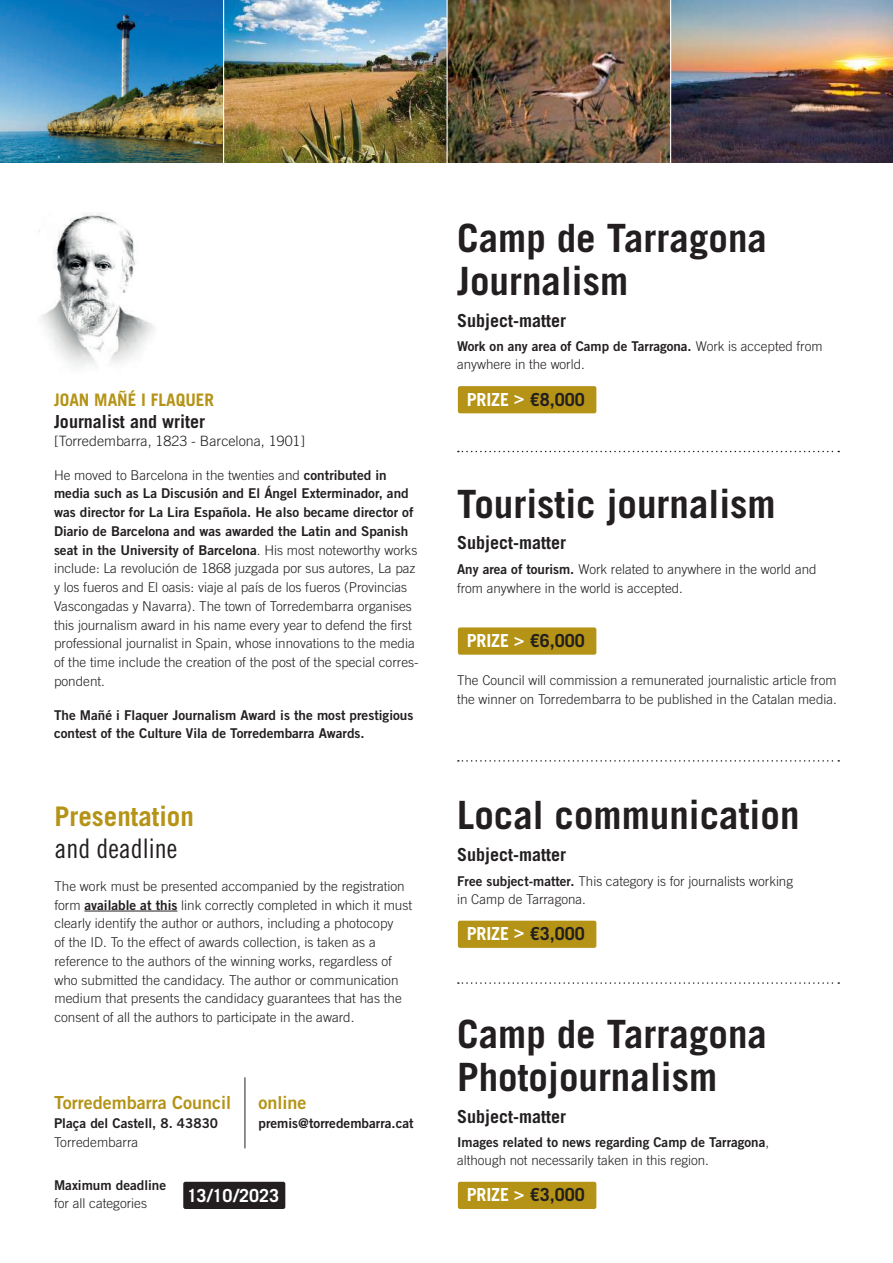
<style>
.page{position:relative;width:893px;height:1263px;background:#fff}
.page>*{position:absolute;margin:0;border:0;box-sizing:border-box;transform-origin:0 0}
.t1{font:700 39px/42.8px "Trade Gothic LT Std";color:#231f20}
.t2{font:700 27px "Trade Gothic LT Std";color:#b49316}
.t3{font:27px "Trade Gothic LT Std Cn 18";color:#231f20}
.t4{font:700 18px "Trade Gothic LT Std";color:#231f20}
.t5{font:18px "Trade Gothic LT Std Bd 2";color:#b49316}
.t6{font:700 18px "Trade Gothic LT Std";color:#fff}
.t7{font:700 17.25px "Trade Gothic LT Std";color:#b49316}
.t8{font:300 14.25px "Trade Gothic LT Std";color:#231f20}
.t9{font:300 13.5px/18.8px "Trade Gothic LT Std";color:#231f20}
.t10{font:13.5px/18.8px "Trade Gothic LT Std Bd 2";color:#231f20}
.s1{font-family:"Trade Gothic LT Std Bd 2";font-weight:400}
.s2{font-family:"Trade Gothic LT Std";font-weight:300}
.s3{color:#fff}
.s4{font-family:"Trade Gothic LT Std Bd Cn 20";font-weight:400;color:#fff}
</style>
<div class="page">
<img style="left:38px;top:212px;width:117px;height:155px">
<div style="left:458px;top:386px;width:138px;height:27px;background:#b49316;border-radius:2px"></div>
<div style="left:458px;top:627px;width:138px;height:28px;background:#b49316;border-radius:2px"></div>
<div style="left:458px;top:921px;width:138px;height:27px;background:#b49316;border-radius:2px"></div>
<div style="left:458px;top:1182px;width:138px;height:27px;background:#b49316;border-radius:2px"></div>
<svg style="left:458px;top:451px;width:381px;height:1px"></svg>
<svg style="left:458px;top:760px;width:381px;height:2px"></svg>
<svg style="left:458px;top:982px;width:381px;height:2px"></svg>
<img style="left:0;top:0;width:670px;height:162px">
<img style="left:671px;top:0;width:222px;height:162px">
<hr style="left:223px;top:0;width:1px;height:183px;background:#fff">
<hr style="left:447px;top:0;width:1px;height:183px;background:#fff">
<hr style="left:245px;top:1077px;width:1px;height:71px;background:#231f20">
<hr style="left:84px;top:911px;width:93px;height:1px;background:#231f20">
<div style="left:183px;top:1182px;width:102px;height:27px;background:#231f20;border-radius:2px"></div>
<p class="t7" style="left:54px;top:389px;width:162px">JOAN MAÑÉ I FLAQUER</p>
<h3 class="t4" style="left:54px;top:410px;width:153px">Journalist and writer</h3>
<p class="t8" style="left:54px;top:432px;width:253px">[Torredembarra, 1823 - Barcelona, 1901]</p>
<p class="t9" style="left:54px;top:465px;width:334px">He moved to Barcelona in the twenties and <span class="s1">contributed in</span></p>
<p class="t10" style="left:54px;top:484px;width:365px">media such as La Discusión and El Ángel Exterminador, and was director for La Lira Española. He also became director of Diario de Barcelona and was awarded the Latin and Spanish seat in the University of Barcelona<span class="s2">. His most noteworthy works</span></p>
<p class="t9" style="left:54px;top:559px;width:366px">include: La revolución de 1868 juzgada por sus autores, La paz y los fueros and El oasis: viaje al país de los fueros (Provincias Vascongadas y Navarra). The town of Torredembarra organises this journalism award in his name every year to defend the first professional journalist in Spain, whose innovations to the media of the time include the creation of the post of the special corres&shy;pondent.</p>
<p class="t10" style="left:54px;top:706px;width:361px;line-height:18px">The Mañé i Flaquer Journalism Award is the most prestigious contest of the Culture Vila de Torredembarra Awards.</p>
<h2 class="t2" style="left:54px;top:800px;width:141px">Presentation</h2>
<h2 class="t3" style="left:54px;top:832px;width:124px">and deadline</h2>
<p class="t9" style="left:54px;top:876px;width:359px">The work must be presented accompanied by the registration form <span class="s1">available at this</span> link correctly completed in which it must clearly identify the author or authors, including a photocopy<br>of the ID. To the effect of awards collection, is taken as a reference to the authors of the winning works, regardless of who submitted the candidacy. The author or communication medium that presents the candidacy guarantees that has the consent of all the authors to participate in the award.</p>
<h3 class="t5" style="left:259px;top:1091px;width:50px">online</h3>
<p class="t10" style="left:259px;top:1113px;width:157px">premis@torredembarra.cat</p>
<h3 class="t5" style="left:54px;top:1092px;width:179px">Torredembarra Council</h3>
<p class="t10" style="left:54px;top:1113px;width:166px">Plaça del Castell, 8. 43830</p>
<p class="t9" style="left:54px;top:1132px;width:86px">Torredembarra</p>
<p class="t10" style="left:54px;top:1175px;width:114px">Maximum deadline</p>
<p class="t9" style="left:54px;top:1193px;width:94px">for all categories</p>
<h3 class="t6" style="left:187px;top:1184px;width:94px">13/10/2023</h3>
<h1 class="t1" style="left:457px;top:217px;width:311px">Camp de Tarragona<br>Journalism</h1>
<h3 class="t4" style="left:457px;top:309px;width:111px">Subject-matter</h3>
<p class="t10" style="left:457px;top:337px;width:367px">Work on any area of Camp de Tarragona. <span class="s2">Work is accepted from</span></p>
<p class="t9" style="left:457px;top:355px;width:129px">anywhere in the world.</p>
<h3 class="t4" style="left:467px;top:388px;width:119px"><span class="s3">PRIZE</span> <span class="s4">&gt;</span> €8,000</h3>
<h1 class="t1" style="left:457px;top:482px;width:320px">Touristic journalism</h1>
<h3 class="t4" style="left:457px;top:532px;width:111px">Subject-matter</h3>
<p class="t9" style="left:457px;top:559px;width:361px"><span class="s1">Any area of tourism.</span> Work related to anywhere in the world and from anywhere in the world is accepted.</p>
<h3 class="t4" style="left:467px;top:630px;width:119px"><span class="s3">PRIZE</span> <span class="s4">&gt;</span> €6,000</h3>
<p class="t9" style="left:457px;top:670px;width:381px">The Council will commission a remunerated journalistic article from the winner on Torredembarra to be published in the Catalan media.</p>
<h1 class="t1" style="left:457px;top:793px;width:344px">Local communication</h1>
<h3 class="t4" style="left:457px;top:843px;width:111px">Subject-matter</h3>
<p class="t9" style="left:457px;top:872px;width:337px;line-height:18px"><span class="s1">Free subject-matter.</span> This category is for journalists working in Camp de Tarragona.</p>
<h3 class="t4" style="left:467px;top:922px;width:119px"><span class="s3">PRIZE</span> <span class="s4">&gt;</span> €3,000</h3>
<h1 class="t1" style="left:457px;top:1012px;width:311px">Camp de Tarragona<br>Photojournalism</h1>
<h3 class="t4" style="left:457px;top:1105px;width:111px">Subject-matter</h3>
<p class="t10" style="left:457px;top:1133px;width:313px">Images related to news regarding Camp de Tarragona<span class="s2">,</span></p>
<p class="t9" style="left:457px;top:1151px;width:253px">although not necessarily taken in this region.</p>
<h3 class="t4" style="left:467px;top:1184px;width:119px"><span class="s3">PRIZE</span> <span class="s4">&gt;</span> €3,000</h3>
</div>
